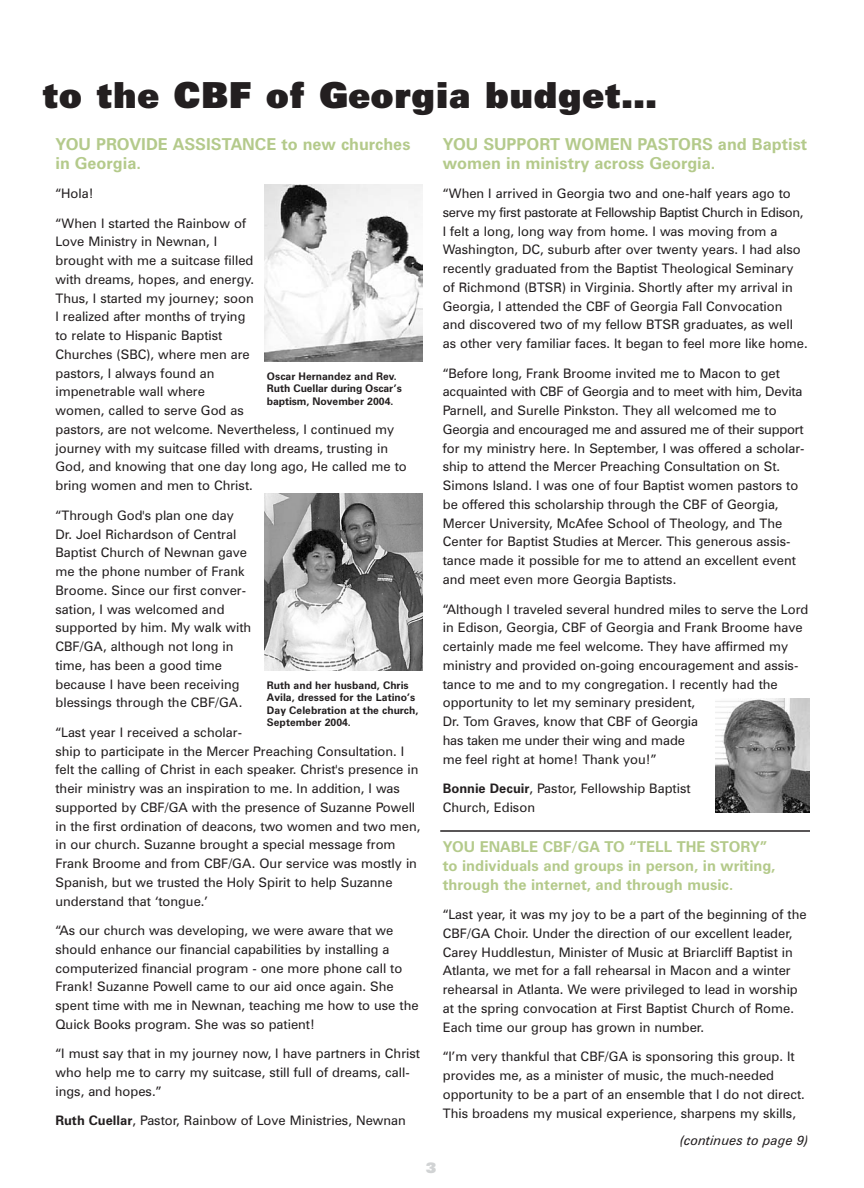
<style>
.page{position:relative;width:864px;height:1188px;background:#fff}
.page>*{position:absolute;margin:0;border:0;box-sizing:border-box;transform-origin:0 0}
.t1{font:900 36px "Zurich BT";color:#231f20}
.t2{font:700 16.5px/18.8px "Zurich BT";color:#b4ca8b}
.t3{font:700 15px/18.8px "Zurich BT";color:#b4ca8b}
.t4{font:900 15px "Zurich BT";color:#d1d3d4}
.t5{font:13.2px/18.8px "Zurich BT";color:#231f20}
.t6{font:italic 13.2px "Zurich BT";color:#231f20}
.t7{font:700 10.5px/12.6px "Zurich BT";color:#231f20}
.s1{font-weight:700}
</style>
<div class="page">
<img style="left:265px;top:184px;width:157px;height:178px">
<img style="left:265px;top:494px;width:158px;height:176px">
<img style="left:716px;top:699px;width:94px;height:113px">
<hr style="left:440px;top:830px;width:370px;height:2px;background:#231f20">
<h1 class="t1" style="left:42px;top:83px;width:617px">to the CBF of Georgia budget…</h1>
<p class="t2" style="left:56px;top:136px;width:356px">YOU PROVIDE ASSISTANCE to new churches in Georgia.</p>
<p class="t5" style="left:56px;top:185px;width:40px">“Hola!</p>
<p class="t5" style="left:56px;top:215px;width:353px">“When I started the Rainbow of<br>Love Ministry in Newnan, I<br>brought with me a suitcase filled<br>with dreams, hopes, and energy.<br>Thus, I started my journey; soon<br>I realized after months of trying<br>to relate to Hispanic Baptist<br>Churches (SBC), where men are<br>pastors, I always found an<br>impenetrable wall where<br>women, called to serve God as<br>pastors, are not welcome. Nevertheless, I continued my journey with my suitcase filled with dreams, trusting in God, and knowing that one day long ago, He called me to bring women and men to Christ.</p>
<p class="t5" style="left:56px;top:507px;width:197px">“Through God's plan one day<br>Dr. Joel Richardson of Central<br>Baptist Church of Newnan gave me the phone number of Frank<br>Broome. Since our first conver&shy;sation, I was welcomed and supported by him. My walk with<br>CBF/GA, although not long in time, has been a good time because I have been receiving blessings through the CBF/GA.</p>
<p class="t5" style="left:56px;top:724px;width:366px">“Last year I received a scholar-<br>ship to participate in the Mercer Preaching Consultation. I felt the calling of Christ in each speaker. Christ's presence in their ministry was an inspiration to me. In addition, I was supported by CBF/GA with the presence of Suzanne Powell in the first ordination of deacons, two women and two men, in our church. Suzanne brought a special message from Frank Broome and from CBF/GA. Our service was mostly in Spanish, but we trusted the Holy Spirit to help Suzanne understand that ‘tongue.’</p>
<p class="t5" style="left:56px;top:922px;width:365px">“As our church was developing, we were aware that we should enhance our financial capabilities by installing a computerized financial program - one more phone call to Frank! Suzanne Powell came to our aid once again. She spent time with me in Newnan, teaching me how to use the Quick Books program. She was so patient!</p>
<p class="t5" style="left:56px;top:1046px;width:366px">“I must say that in my journey now, I have partners in Christ who help me to carry my suitcase, still full of dreams, call&shy;ings, and hopes.”</p>
<p class="t5" style="left:56px;top:1113px;width:352px"><span class="s1">Ruth Cuellar</span>, Pastor, Rainbow of Love Ministries, Newnan</p>
<p class="t7" style="left:267px;top:370px;width:136px">Oscar Hernandez and Rev.<br>Ruth Cuellar during Oscar’s baptism, November 2004.</p>
<p class="t7" style="left:267px;top:679px;width:153px">Ruth and her husband, Chris<br>Avila, dressed for the Latino’s<br>Day Celebration at the church,<br>September 2004.</p>
<p class="t2" style="left:443px;top:136px;width:366px">YOU SUPPORT WOMEN PASTORS and Baptist women in ministry across Georgia.</p>
<p class="t5" style="left:443px;top:185px;width:366px">“When I arrived in Georgia two and one-half years ago to serve my first pastorate at Fellowship Baptist Church in Edison, I felt a long, long way from home. I was moving from a Washington, DC, suburb after over twenty years. I had also recently graduated from the Baptist Theological Seminary of Richmond (BTSR) in Virginia. Shortly after my arrival in Georgia, I attended the CBF of Georgia Fall Convocation and discovered two of my fellow BTSR graduates, as well as other very familiar faces. It began to feel more like home.</p>
<p class="t5" style="left:443px;top:365px;width:363px">“Before long, Frank Broome invited me to Macon to get acquainted with CBF of Georgia and to meet with him, Devita Parnell, and Surelle Pinkston. They all welcomed me to Georgia and encouraged me and assured me of their support for my ministry here. In September, I was offered a scholar&shy;ship to attend the Mercer Preaching Consultation on St.<br>Simons Island. I was one of four Baptist women pastors to be offered this scholarship through the CBF of Georgia, Mercer University, McAfee School of Theology, and The Center for Baptist Studies at Mercer. This generous assis&shy;tance made it possible for me to attend an excellent event and meet even more Georgia Baptists.</p>
<p class="t5" style="left:443px;top:601px;width:367px">“Although I traveled several hundred miles to serve the Lord in Edison, Georgia, CBF of Georgia and Frank Broome have certainly made me feel welcome. They have affirmed my ministry and provided on-going encouragement and assis&shy;tance to me and to my congregation. I recently had the opportunity to let my seminary president,<br>Dr. Tom Graves, know that CBF of Georgia<br>has taken me under their wing and made<br>me feel right at home! Thank you!”</p>
<p class="t5" style="left:443px;top:780px;width:249px"><span class="s1">Bonnie Decuir</span>, Pastor, Fellowship Baptist<br>Church, Edison</p>
<p class="t3" style="left:443px;top:839px;width:334px">YOU ENABLE CBF/GA TO “TELL THE STORY” to individuals and groups in person, in writing, through the internet, and through music.</p>
<p class="t5" style="left:443px;top:906px;width:365px">“Last year, it was my joy to be a part of the beginning of the CBF/GA Choir. Under the direction of our excellent leader, Carey Huddlestun, Minister of Music at Briarcliff Baptist in Atlanta, we met for a fall rehearsal in Macon and a winter rehearsal in Atlanta. We were privileged to lead in worship at the spring convocation at First Baptist Church of Rome.<br>Each time our group has grown in number.</p>
<p class="t5" style="left:443px;top:1048px;width:364px">“I’m very thankful that CBF/GA is sponsoring this group. It provides me, as a minister of music, the much-needed opportunity to be a part of an ensemble that I do not direct.<br>This broadens my musical experience, sharpens my skills,</p>
<p class="t6" style="left:680px;top:1135px;width:130px">(continues to page 9)</p>
<p class="t4" style="left:426px;top:1163px;width:12px">3</p>
</div>
